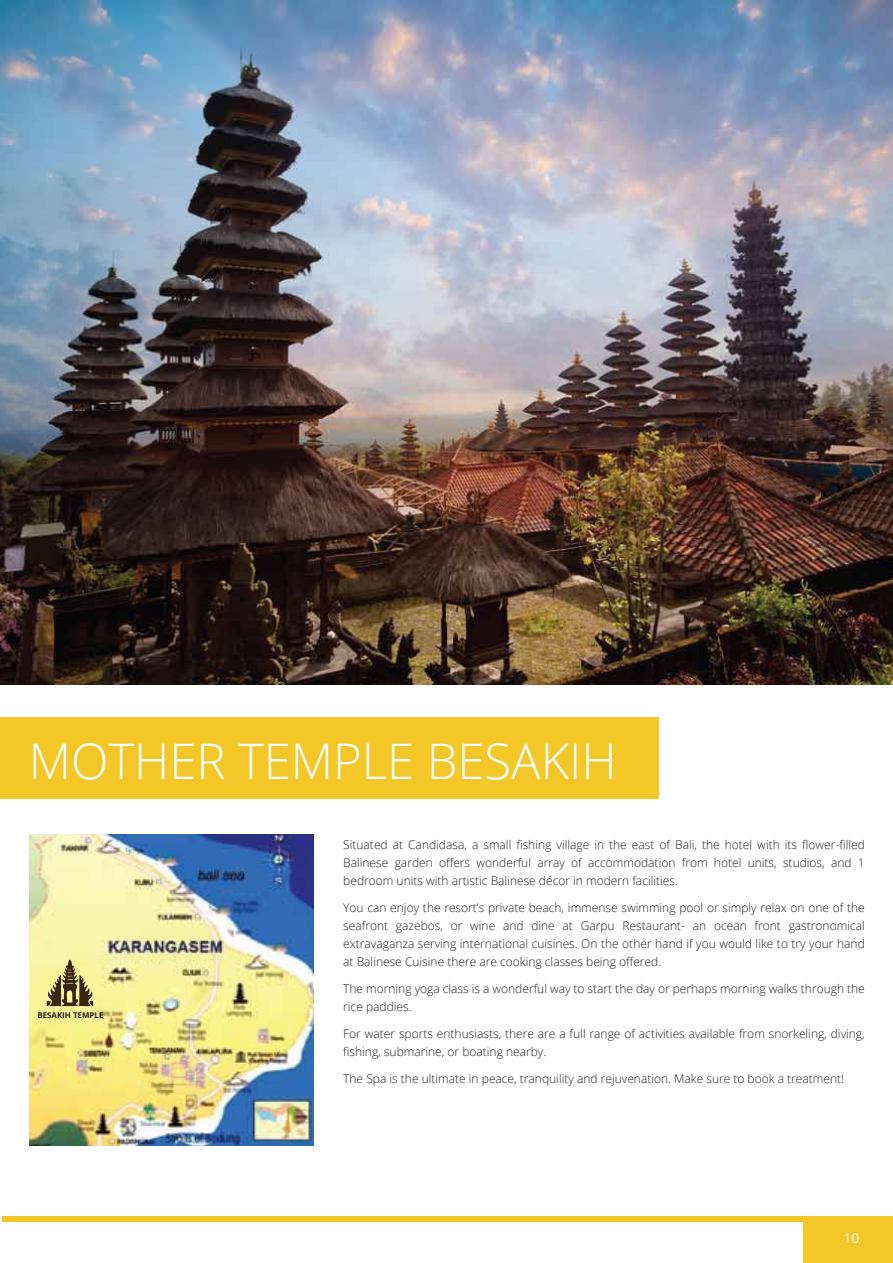
<style>
.page{position:relative;width:893px;height:1263px;background:#fff}
.page>*{position:absolute;margin:0;border:0;box-sizing:border-box;transform-origin:0 0}
.t1{font:300 49.05px "Open Sans";color:#fff}
.t2{font:13.5px "Open Sans";color:#fff}
.t3{font:300 12px/18px "Open Sans";color:#231f20;text-align:justify}
.t4{font:700 7.95px "Open Sans";color:#231f20}
</style>
<div class="page">
<div style="left:0;top:717px;width:658px;height:81px;background:#f4c728"></div>
<div style="left:803px;top:1216px;width:90px;height:47px;background:#f4c728"></div>
<div style="left:2px;top:1216px;width:891px;height:5px;background:#f4c728"></div>
<img style="left:30px;top:834px;width:284px;height:311px">
<svg style="left:47px;top:960px;width:47px;height:47px;background:#aa9c64"></svg>
<img style="left:0;top:0;width:893px;height:684px">
<h1 class="t1" style="left:29px;top:728px;width:589px">MOTHER TEMPLE BESAKIH</h1>
<p class="t4" style="left:37px;top:1009px;width:67px">BESAKIH TEMPLE</p>
<p class="t3" style="left:343px;top:835px;width:523px">Situated at Candidasa, a small fishing village in the east of Bali, the hotel with its flower-filled Balinese garden offers wonderful array of accommodation from hotel units, studios, and 1 bedroom units with artistic Balinese décor in modern facilities.</p>
<p class="t3" style="left:343px;top:898px;width:523px">You can enjoy the resort’s private beach, immense swimming pool or simply relax on one of the seafront gazebos, or wine and dine at Garpu Restaurant- an ocean front gastronomical extravaganza serving international cuisines. On the other hand if you would like to try your hand at Balinese Cuisine there are cooking classes being offered.</p>
<p class="t3" style="left:343px;top:979px;width:523px">The morning yoga class is a wonderful way to start the day or perhaps morning walks through the rice paddies.</p>
<p class="t3" style="left:343px;top:1024px;width:523px">For water sports enthusiasts, there are a full range of activities available from snorkeling, diving, fishing, submarine, or boating nearby.</p>
<p class="t3" style="left:343px;top:1069px;width:502px">The Spa is the ultimate in peace, tranquility and rejuvenation. Make sure to book a treatment!</p>
<p class="t2" style="left:844px;top:1229px;width:17px">10</p>
</div>
